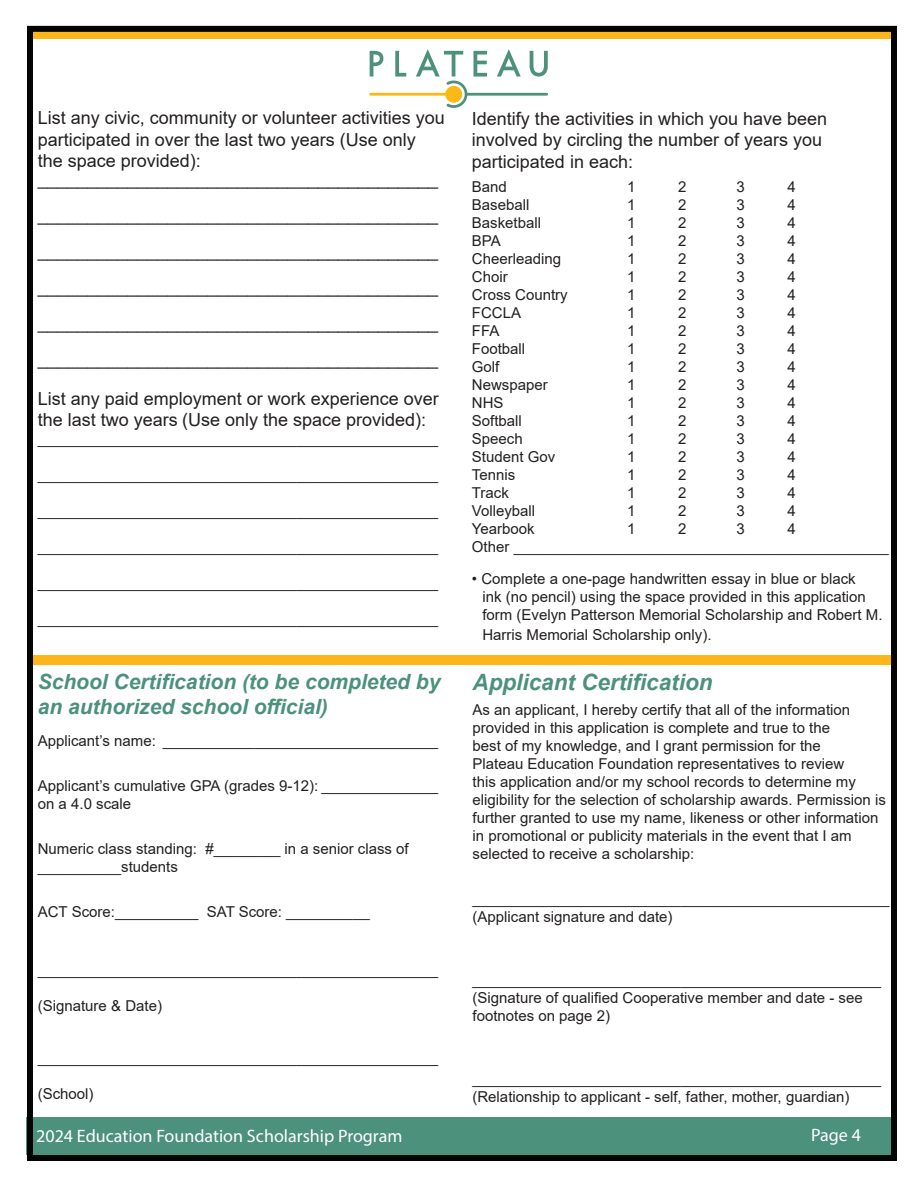
<style>
.page{position:relative;width:918px;height:1188px;background:#fff}
.page>*{position:absolute;margin:0;border:0;box-sizing:border-box;transform-origin:0 0}
.t1{font:italic 700 22.5px "Arial";color:#4b917c}
.t2{font:italic 700 21px/25.2px "Arial";color:#4b917c}
.t3{font:18px/21.6px "Arial";color:#231f20}
.t4{font:18px "Myriad Pro";color:#fff}
.t5{font:15px/18px "Arial";color:#231f20}
</style>
<div class="page">
<div style="left:27px;top:1117px;width:864px;height:38px;background:#4b917c"></div>
<div style="left:27px;top:29px;width:864px;height:10px;background:#fcb619"></div>
<svg style="left:369px;top:49px;width:179px;height:59px"></svg>
<div style="left:27px;top:655px;width:864px;height:10px;background:#fcb619"></div>
<div style="left:27px;top:26px;width:870px;height:1135px;border:6px solid #040503"></div>
<p class="t3" style="left:38px;top:107px;width:409px">List any civic, community or volunteer activities you participated in over the last two years (Use only the space provided):</p>
<p class="t3" style="left:38px;top:168px;width:402px">________________________________________</p>
<p class="t3" style="left:38px;top:204px;width:402px">________________________________________</p>
<p class="t3" style="left:38px;top:240px;width:402px">________________________________________</p>
<p class="t3" style="left:38px;top:276px;width:402px">________________________________________</p>
<p class="t3" style="left:38px;top:312px;width:402px">________________________________________</p>
<p class="t3" style="left:38px;top:348px;width:402px">________________________________________</p>
<p class="t3" style="left:38px;top:387px;width:403px">List any paid employment or work experience over the last two years (Use only the space provided):</p>
<p class="t5" style="left:38px;top:430px;width:402px">________________________________________________</p>
<p class="t5" style="left:38px;top:466px;width:402px">________________________________________________</p>
<p class="t5" style="left:38px;top:502px;width:402px">________________________________________________</p>
<p class="t5" style="left:38px;top:538px;width:402px">________________________________________________</p>
<p class="t5" style="left:38px;top:574px;width:402px">________________________________________________</p>
<p class="t5" style="left:38px;top:610px;width:402px">________________________________________________</p>
<p class="t2" style="left:38px;top:670px;width:404px">School Certification (to be completed by an authorized school official)</p>
<p class="t5" style="left:38px;top:732px;width:402px">Applicant’s name: _________________________________</p>
<p class="t5" style="left:38px;top:777px;width:402px">Applicant’s cumulative GPA (grades 9-12): ______________</p>
<p class="t5" style="left:38px;top:795px;width:95px">on a 4.0 scale</p>
<p class="t5" style="left:38px;top:840px;width:372px">Numeric class standing: #________ in a senior class of __________students</p>
<p class="t5" style="left:38px;top:903px;width:333px">ACT Score:__________ SAT Score: __________</p>
<p class="t5" style="left:38px;top:961px;width:402px">________________________________________________</p>
<p class="t5" style="left:38px;top:997px;width:126px">(Signature &amp; Date)</p>
<p class="t5" style="left:38px;top:1049px;width:402px">________________________________________________</p>
<p class="t5" style="left:38px;top:1085px;width:57px">(School)</p>
<p class="t3" style="left:472px;top:107px;width:357px">Identify the activities in which you have been involved by circling the number of years you participated in each:</p>
<p class="t5" style="left:472px;top:178px;width:37px">Band</p>
<p class="t5" style="left:627px;top:178px;width:10px">1</p>
<p class="t5" style="left:678px;top:178px;width:10px">2</p>
<p class="t5" style="left:737px;top:178px;width:10px">3</p>
<p class="t5" style="left:788px;top:178px;width:10px">4</p>
<p class="t5" style="left:472px;top:196px;width:59px">Baseball</p>
<p class="t5" style="left:627px;top:196px;width:10px">1</p>
<p class="t5" style="left:678px;top:196px;width:10px">2</p>
<p class="t5" style="left:737px;top:196px;width:10px">3</p>
<p class="t5" style="left:788px;top:196px;width:10px">4</p>
<p class="t5" style="left:472px;top:214px;width:71px">Basketball</p>
<p class="t5" style="left:627px;top:214px;width:10px">1</p>
<p class="t5" style="left:678px;top:214px;width:10px">2</p>
<p class="t5" style="left:737px;top:214px;width:10px">3</p>
<p class="t5" style="left:788px;top:214px;width:10px">4</p>
<p class="t5" style="left:472px;top:232px;width:30px">BPA</p>
<p class="t5" style="left:627px;top:232px;width:10px">1</p>
<p class="t5" style="left:678px;top:232px;width:10px">2</p>
<p class="t5" style="left:737px;top:232px;width:10px">3</p>
<p class="t5" style="left:788px;top:232px;width:10px">4</p>
<p class="t5" style="left:472px;top:250px;width:91px">Cheerleading</p>
<p class="t5" style="left:627px;top:250px;width:10px">1</p>
<p class="t5" style="left:678px;top:250px;width:10px">2</p>
<p class="t5" style="left:737px;top:250px;width:10px">3</p>
<p class="t5" style="left:788px;top:250px;width:10px">4</p>
<p class="t5" style="left:472px;top:268px;width:37px">Choir</p>
<p class="t5" style="left:627px;top:268px;width:10px">1</p>
<p class="t5" style="left:678px;top:268px;width:10px">2</p>
<p class="t5" style="left:737px;top:268px;width:10px">3</p>
<p class="t5" style="left:788px;top:268px;width:10px">4</p>
<p class="t5" style="left:472px;top:286px;width:97px">Cross Country</p>
<p class="t5" style="left:627px;top:286px;width:10px">1</p>
<p class="t5" style="left:678px;top:286px;width:10px">2</p>
<p class="t5" style="left:737px;top:286px;width:10px">3</p>
<p class="t5" style="left:788px;top:286px;width:10px">4</p>
<p class="t5" style="left:472px;top:304px;width:51px">FCCLA</p>
<p class="t5" style="left:627px;top:304px;width:10px">1</p>
<p class="t5" style="left:678px;top:304px;width:10px">2</p>
<p class="t5" style="left:737px;top:304px;width:10px">3</p>
<p class="t5" style="left:788px;top:304px;width:10px">4</p>
<p class="t5" style="left:472px;top:322px;width:29px">FFA</p>
<p class="t5" style="left:627px;top:322px;width:10px">1</p>
<p class="t5" style="left:678px;top:322px;width:10px">2</p>
<p class="t5" style="left:737px;top:322px;width:10px">3</p>
<p class="t5" style="left:788px;top:322px;width:10px">4</p>
<p class="t5" style="left:472px;top:340px;width:55px">Football</p>
<p class="t5" style="left:627px;top:340px;width:10px">1</p>
<p class="t5" style="left:678px;top:340px;width:10px">2</p>
<p class="t5" style="left:737px;top:340px;width:10px">3</p>
<p class="t5" style="left:788px;top:340px;width:10px">4</p>
<p class="t5" style="left:472px;top:358px;width:29px">Golf</p>
<p class="t5" style="left:627px;top:358px;width:10px">1</p>
<p class="t5" style="left:678px;top:358px;width:10px">2</p>
<p class="t5" style="left:737px;top:358px;width:10px">3</p>
<p class="t5" style="left:788px;top:358px;width:10px">4</p>
<p class="t5" style="left:472px;top:376px;width:77px">Newspaper</p>
<p class="t5" style="left:627px;top:376px;width:10px">1</p>
<p class="t5" style="left:678px;top:376px;width:10px">2</p>
<p class="t5" style="left:737px;top:376px;width:10px">3</p>
<p class="t5" style="left:788px;top:376px;width:10px">4</p>
<p class="t5" style="left:472px;top:394px;width:33px">NHS</p>
<p class="t5" style="left:627px;top:394px;width:10px">1</p>
<p class="t5" style="left:678px;top:394px;width:10px">2</p>
<p class="t5" style="left:737px;top:394px;width:10px">3</p>
<p class="t5" style="left:788px;top:394px;width:10px">4</p>
<p class="t5" style="left:472px;top:412px;width:52px">Softball</p>
<p class="t5" style="left:627px;top:412px;width:10px">1</p>
<p class="t5" style="left:678px;top:412px;width:10px">2</p>
<p class="t5" style="left:737px;top:412px;width:10px">3</p>
<p class="t5" style="left:788px;top:412px;width:10px">4</p>
<p class="t5" style="left:472px;top:430px;width:52px">Speech</p>
<p class="t5" style="left:627px;top:430px;width:10px">1</p>
<p class="t5" style="left:678px;top:430px;width:10px">2</p>
<p class="t5" style="left:737px;top:430px;width:10px">3</p>
<p class="t5" style="left:788px;top:430px;width:10px">4</p>
<p class="t5" style="left:472px;top:448px;width:85px">Student Gov</p>
<p class="t5" style="left:627px;top:448px;width:10px">1</p>
<p class="t5" style="left:678px;top:448px;width:10px">2</p>
<p class="t5" style="left:737px;top:448px;width:10px">3</p>
<p class="t5" style="left:788px;top:448px;width:10px">4</p>
<p class="t5" style="left:472px;top:466px;width:45px">Tennis</p>
<p class="t5" style="left:627px;top:466px;width:10px">1</p>
<p class="t5" style="left:678px;top:466px;width:10px">2</p>
<p class="t5" style="left:737px;top:466px;width:10px">3</p>
<p class="t5" style="left:788px;top:466px;width:10px">4</p>
<p class="t5" style="left:472px;top:484px;width:38px">Track</p>
<p class="t5" style="left:627px;top:484px;width:10px">1</p>
<p class="t5" style="left:678px;top:484px;width:10px">2</p>
<p class="t5" style="left:737px;top:484px;width:10px">3</p>
<p class="t5" style="left:788px;top:484px;width:10px">4</p>
<p class="t5" style="left:472px;top:502px;width:65px">Volleyball</p>
<p class="t5" style="left:627px;top:502px;width:10px">1</p>
<p class="t5" style="left:678px;top:502px;width:10px">2</p>
<p class="t5" style="left:737px;top:502px;width:10px">3</p>
<p class="t5" style="left:788px;top:502px;width:10px">4</p>
<p class="t5" style="left:472px;top:520px;width:64px">Yearbook</p>
<p class="t5" style="left:627px;top:520px;width:10px">1</p>
<p class="t5" style="left:678px;top:520px;width:10px">2</p>
<p class="t5" style="left:737px;top:520px;width:10px">3</p>
<p class="t5" style="left:788px;top:520px;width:10px">4</p>
<p class="t5" style="left:472px;top:538px;width:419px">Other _____________________________________________</p>
<p class="t5" style="left:482px;top:570px;width:402px;text-indent:-10px">• Complete a one-page handwritten essay in blue or black<br>ink (no pencil) using the space provided in this application form (Evelyn Patterson Memorial Scholarship and Robert M.</p>
<p class="t5" style="left:482px;top:625px;width:231px">Harris Memorial Scholarship only).</p>
<p class="t1" style="left:473px;top:667px;width:242px">Applicant Certification</p>
<p class="t5" style="left:473px;top:701px;width:415px">As an applicant, I hereby certify that all of the information provided in this application is complete and true to the<br>best of my knowledge, and I grant permission for the<br>Plateau Education Foundation representatives to review<br>this application and/or my school records to determine my eligibility for the selection of scholarship awards. Permission is further granted to use my name, likeness or other information in promotional or publicity materials in the event that I am selected to receive a scholarship:</p>
<p class="t5" style="left:473px;top:890px;width:418px">__________________________________________________</p>
<p class="t5" style="left:473px;top:908px;width:202px">(Applicant signature and date)</p>
<p class="t5" style="left:473px;top:971px;width:410px">_________________________________________________</p>
<p class="t5" style="left:473px;top:989px;width:392px">(Signature of qualified Cooperative member and date - see footnotes on page 2)</p>
<p class="t5" style="left:473px;top:1070px;width:410px">_________________________________________________</p>
<p class="t5" style="left:473px;top:1088px;width:378px">(Relationship to applicant - self, father, mother, guardian)</p>
<p class="t4" style="left:36px;top:1125px;width:368px">2024 Education Foundation Scholarship Program</p>
<p class="t4" style="left:811px;top:1124px;width:51px">Page 4</p>
</div>
